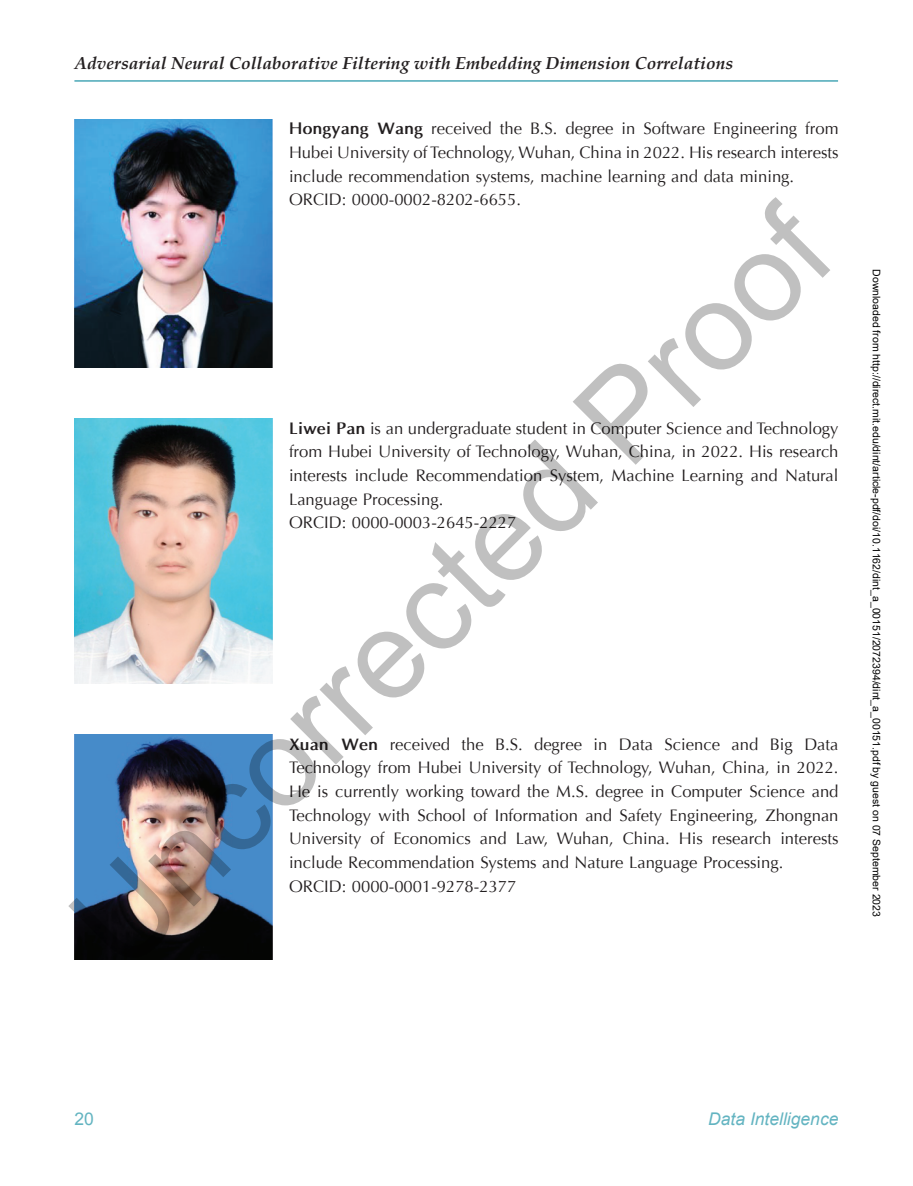
<style>
.page{position:relative;width:913px;height:1186px;background:#fff}
.page>*{position:absolute;margin:0;border:0;box-sizing:border-box;transform-origin:0 0}
.t1{font:124.6px "Arial";color:rgb(0 0 0/.25)}
.t2{font:italic 700 17.5px "Palatino";color:#231f20}
.t3{font:italic 17.5px "Arial";color:#63b4c1}
.t4{font:17.5px "Arial";color:#63b4c1}
.t5{font:16.62px/23.6px "Optima";color:#231f20}
.t6{font:10.5px "Arial";color:#000}
.s1{font-weight:700}
</style>
<div class="page">
<hr style="left:74px;top:80px;width:764px;height:2px;background:#63b4c1">
<img style="left:74px;top:120px;width:199px;height:248px">
<img style="left:74px;top:419px;width:199px;height:264px">
<img style="left:74px;top:734px;width:199px;height:225px">
<p class="t2" style="left:74px;top:56px;width:660px">Adversarial Neural Collaborative Filtering with Embedding Dimension Correlations</p>
<p class="t5" style="left:289px;top:117px;width:551px"><span class="s1">Hongyang Wang</span> received the B.S. degree in Software Engineering from Hubei University of Technology, Wuhan, China in 2022. His research interests include recommendation systems, machine learning and data mining.<br>ORCID: 0000-0002-8202-6655.</p>
<h1 class="t1" style="left:36px;top:887px;width:1012px;rotate:-45deg">Uncorrected Proof</h1>
<p class="t5" style="left:289px;top:416px;width:551px"><span class="s1">Liwei Pan</span> is an undergraduate student in Computer Science and Technology from Hubei University of Technology, Wuhan, China, in 2022. His research interests include Recommendation System, Machine Learning and Natural Language Processing.<br>ORCID: 0000-0003-2645-2227</p>
<p class="t5" style="left:289px;top:732px;width:551px"><span class="s1">Xuan Wen</span> received the B.S. degree in Data Science and Big Data Technology from Hubei University of Technology, Wuhan, China, in 2022.<br>He is currently working toward the M.S. degree in Computer Science and Technology with School of Information and Safety Engineering, Zhongnan University of Economics and Law, Wuhan, China. His research interests include Recommendation Systems and Nature Language Processing.<br>ORCID: 0000-0001-9278-2377</p>
<p class="t6" style="left:880px;top:269px;width:649px;rotate:90deg">Downloaded from http://direct.mit.edu/dint/article-pdf/doi/10.1162/dint_a_00151/2072394/dint_a_00151.pdf by guest on 07 September 2023</p>
<p class="t4" style="left:74px;top:1109px;width:21px">20</p>
<p class="t3" style="left:708px;top:1109px;width:132px">Data Intelligence</p>
</div>
